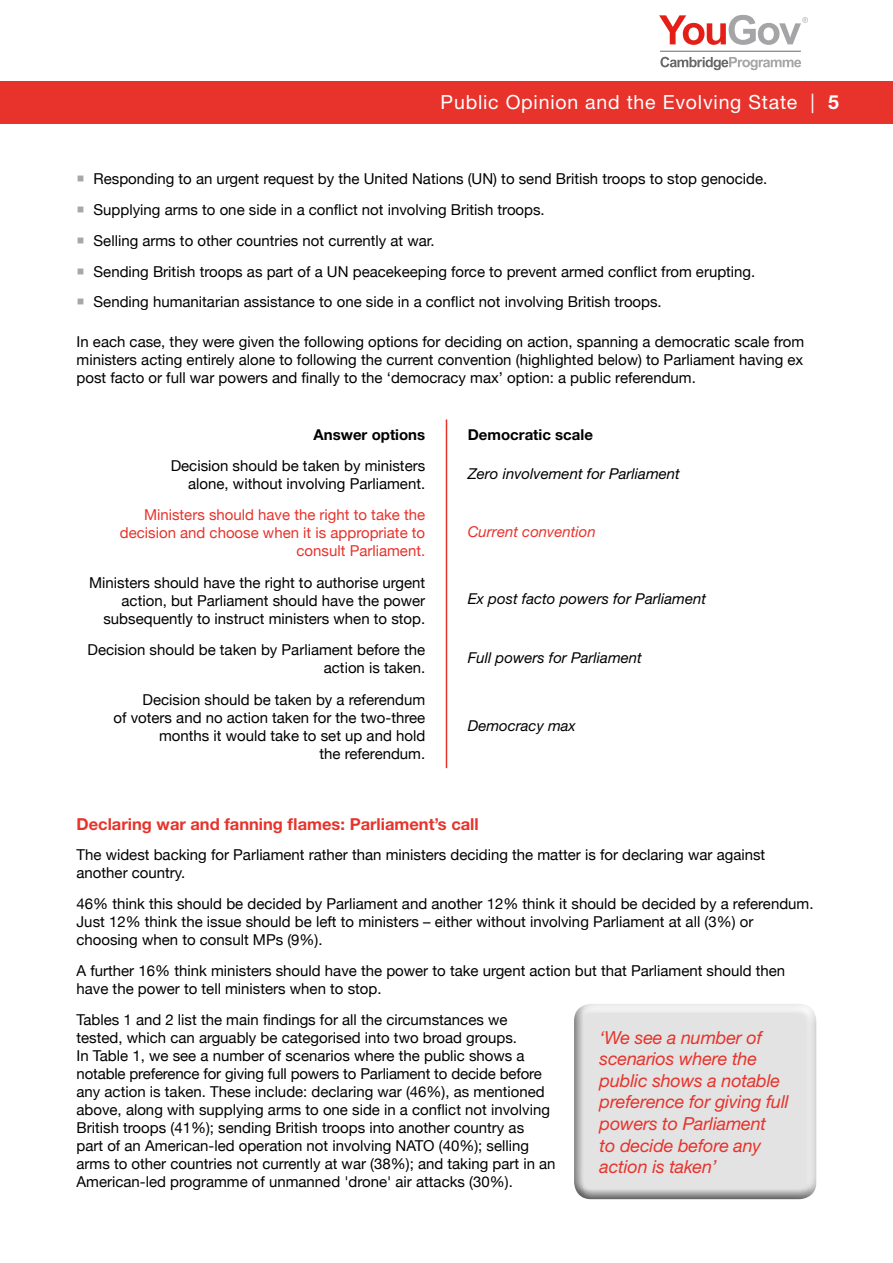
<style>
.page{position:relative;width:893px;height:1263px;background:#fff}
.page>*{position:absolute;margin:0;border:0;box-sizing:border-box;transform-origin:0 0}
.t1{font:19.5px "Helvetica Neue";letter-spacing:.04em;color:#fff}
.t2{font:italic 18px/21.6px "Helvetica Neue";letter-spacing:-.01em;color:#e7332c}
.t3{font:700 16.5px "Helvetica Neue";color:#e7332c}
.t4{font:15px/18px "Helvetica Neue";color:#000;text-align:right}
.t5{font:italic 15px "Helvetica Neue";color:#000}
.t6{font:15px/18px "Helvetica Neue";color:#e7332c;text-align:right}
.t7{font:700 15px "Helvetica Neue";color:#000}
.t8{font:italic 15px "Helvetica Neue";color:#e7332c}
.s1{font-weight:700}
.s2{color:#a5a8ab}
</style>
<div class="page">
<div style="left:0;top:81px;width:893px;height:42px;background:#e7332c"></div>
<svg style="left:660px;top:57px;width:141px;height:13px"></svg>
<svg style="left:659px;top:15px;width:149px;height:30px"></svg>
<hr style="left:660px;top:51px;width:141px;height:1px;background:#686868">
<hr style="left:446px;top:419px;width:1px;height:349px;background:#e7332c">
<div style="left:573px;top:1002px;width:245px;height:198px;background:#000;opacity:.96"></div>
<h1 class="t1" style="left:441px;top:90px;width:400px">Public Opinion and the Evolving State | <span class="s1">5</span></h1>
<p class="t4" style="left:77px;top:171px;width:690px"><span class="s2">○</span> Responding to an urgent request by the United Nations (UN) to send British troops to stop genocide.</p>
<p class="t4" style="left:77px;top:202px;width:470px"><span class="s2">○</span> Supplying arms to one side in a conflict not involving British troops.</p>
<p class="t4" style="left:77px;top:232px;width:357px"><span class="s2">○</span> Selling arms to other countries not currently at war.</p>
<p class="t4" style="left:77px;top:263px;width:680px"><span class="s2">○</span> Sending British troops as part of a UN peacekeeping force to prevent armed conflict from erupting.</p>
<p class="t4" style="left:77px;top:294px;width:587px"><span class="s2">○</span> Sending humanitarian assistance to one side in a conflict not involving British troops.</p>
<p class="t4" style="left:77px;top:333px;width:729px;text-align:justify">In each case, they were given the following options for deciding on action, spanning a democratic scale from ministers acting entirely alone to following the current convention (highlighted below) to Parliament having ex post facto or full war powers and finally to the ‘democracy max’ option: a public referendum.</p>
<p class="t7" style="left:314px;top:425px;width:113px">Answer options</p>
<p class="t7" style="left:468px;top:425px;width:127px">Democratic scale</p>
<p class="t4" style="left:171px;top:457px;width:256px">Decision should be taken by ministers alone, without involving Parliament.</p>
<p class="t5" style="left:468px;top:464px;width:214px">Zero involvement for Parliament</p>
<p class="t6" style="left:120px;top:507px;width:307px">Ministers should have the right to take the decision and choose when it is appropriate to consult Parliament.</p>
<p class="t8" style="left:468px;top:523px;width:130px">Current convention</p>
<p class="t4" style="left:89px;top:574px;width:338px">Ministers should have the right to authorise urgent action, but Parliament should have the power subsequently to instruct ministers when to stop.</p>
<p class="t5" style="left:468px;top:590px;width:240px">Ex post facto powers for Parliament</p>
<p class="t4" style="left:88px;top:641px;width:339px">Decision should be taken by Parliament before the action is taken.</p>
<p class="t5" style="left:468px;top:648px;width:176px">Full powers for Parliament</p>
<p class="t4" style="left:114px;top:691px;width:313px">Decision should be taken by a referendum<br>of voters and no action taken for the two-three months it would take to set up and hold<br>the referendum.</p>
<p class="t5" style="left:468px;top:716px;width:110px">Democracy max</p>
<p class="t3" style="left:77px;top:814px;width:404px">Declaring war and fanning flames: Parliament’s call</p>
<p class="t4" style="left:77px;top:847px;width:690px;text-align:left">The widest backing for Parliament rather than ministers deciding the matter is for declaring war against another country.</p>
<p class="t4" style="left:77px;top:896px;width:736px;text-align:left">46% think this should be decided by Parliament and another 12% think it should be decided by a referendum.<br>Just 12% think the issue should be left to ministers – either without involving Parliament at all (3%) or choosing when to consult MPs (9%).</p>
<p class="t4" style="left:77px;top:962px;width:710px;text-align:left">A further 16% think ministers should have the power to take urgent action but that Parliament should then have the power to tell ministers when to stop.</p>
<p class="t4" style="left:77px;top:1011px;width:480px;text-align:left">Tables 1 and 2 list the main findings for all the circumstances we tested, which can arguably be categorised into two broad groups.<br>In Table 1, we see a number of scenarios where the public shows a notable preference for giving full powers to Parliament to decide before any action is taken. These include: declaring war (46%), as mentioned above, along with supplying arms to one side in a conflict not involving British troops (41%); sending British troops into another country as<br>part of an American-led operation not involving NATO (40%); selling arms to other countries not currently at war (38%); and taking part in an American-led programme of unmanned 'drone' air attacks (30%).</p>
<p class="t2" style="left:600px;top:1026px;width:191px">‘We see a number of scenarios where the public shows a notable preference for giving full powers to Parliament<br>to decide before any action is taken’</p>
</div>
